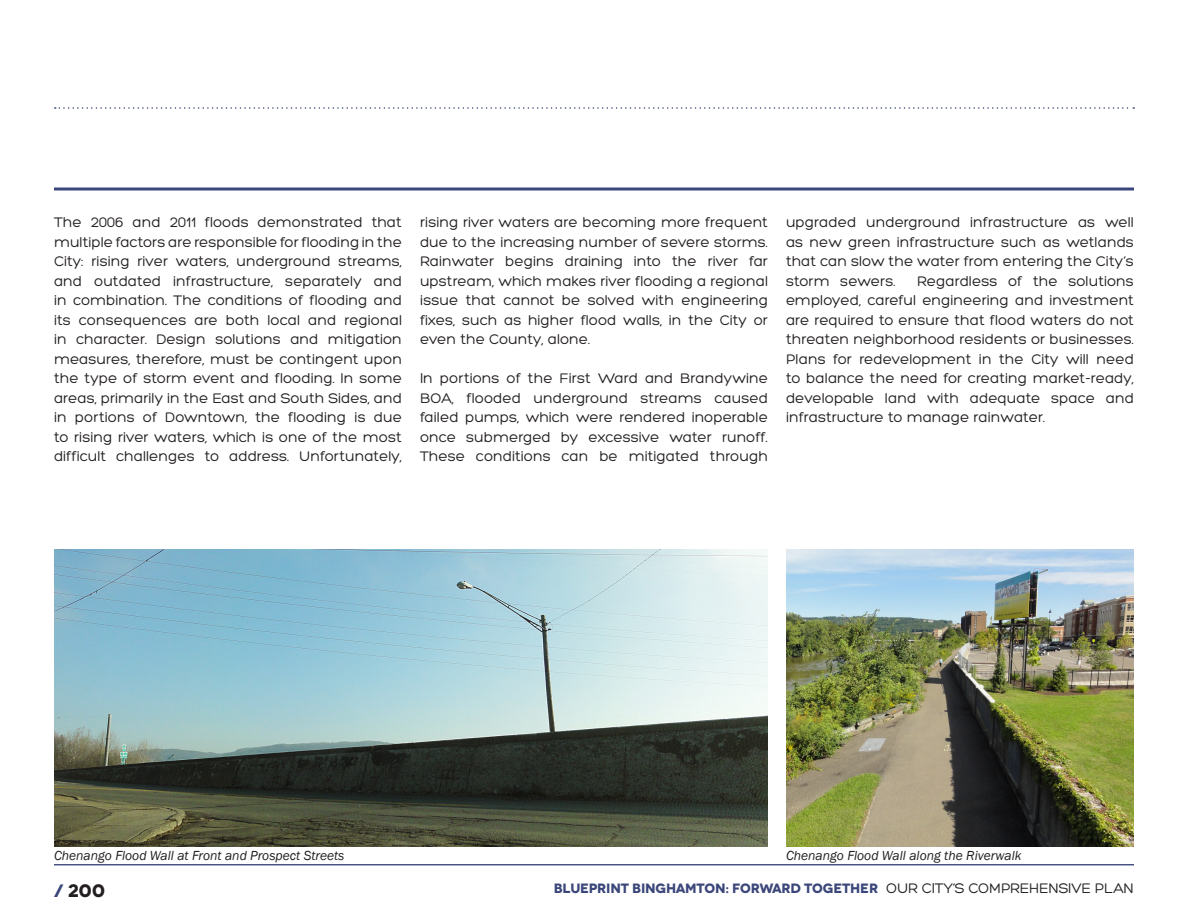
<style>
.page{position:relative;width:1188px;height:918px;background:#fff}
.page>*{position:absolute;margin:0;border:0;box-sizing:border-box;transform-origin:0 0}
.t1{font:700 18px "Novecentowide";color:#231f20}
.TEXT{font:15px/19.5px "Hero";color:#231f20;text-align:justify}
.TEXT_Image{font:italic 13.5px "Franklin Gothic";color:#231f20}
.t2{font:700 13.5px "Novecentowide";letter-spacing:-.01em;color:#3b477a}
.s1{color:#3b477a}
.s2{font-family:"Hero";font-weight:400;font-size:15px;color:#231f20}
</style>
<div class="page">
<hr style="left:54px;top:864px;width:1080px;height:1px;background:#3b477a">
<img style="left:54px;top:549px;width:714px;height:297px">
<img style="left:786px;top:549px;width:348px;height:297px">
<svg style="left:55px;top:107px;width:1079px;height:2px"></svg>
<hr style="left:54px;top:188px;width:1080px;height:2px;background:#3b477a">
<p class="TEXT" style="left:54px;top:213px;width:350px">The 2006 and 2011 floods demonstrated that multiple factors are responsible for flooding in the City: rising river waters, underground streams, and outdated infrastructure, separately and in combination. The conditions of flooding and its consequences are both local and regional in character. Design solutions and mitigation measures, therefore, must be contingent upon the type of storm event and flooding. In some areas, primarily in the East and South Sides, and in portions of Downtown, the flooding is due to rising river waters, which is one of the most difficult challenges to address. Unfortunately,</p>
<p class="TEXT" style="left:420px;top:213px;width:350px">rising river waters are becoming more frequent due to the increasing number of severe storms.<br>Rainwater begins draining into the river far upstream, which makes river flooding a regional issue that cannot be solved with engineering fixes, such as higher flood walls, in the City or even the County, alone.</p>
<p class="TEXT" style="left:420px;top:369px;width:350px">In portions of the First Ward and Brandywine BOA, flooded underground streams caused failed pumps, which were rendered inoperable once submerged by excessive water runoff.<br>These conditions can be mitigated through</p>
<p class="TEXT" style="left:786px;top:213px;width:349px">upgraded underground infrastructure as well as new green infrastructure such as wetlands that can slow the water from entering the City’s storm sewers.</p>
<p class="TEXT" style="left:786px;top:271px;width:350px;text-indent:131px">Regardless of the solutions employed, careful engineering and investment are required to ensure that flood waters do not threaten neighborhood residents or businesses.<br>Plans for redevelopment in the City will need to balance the need for creating market-ready, developable land with adequate space and infrastructure to manage rainwater.</p>
<p class="TEXT_Image" style="left:54px;top:847px;width:292px">Chenango Flood Wall at Front and Prospect Streets</p>
<p class="TEXT_Image" style="left:786px;top:847px;width:237px">Chenango Flood Wall along the Riverwalk</p>
<p class="t1" style="left:54px;top:880px;width:52px"><span class="s1">/</span> 200</p>
<p class="t2" style="left:554px;top:880px;width:582px">BLUEPRINT BINGHAMTON: FORWARD TOGETHER <span class="s2">OUR CITY’S COMPREHENSIVE PLAN</span></p>
</div>
